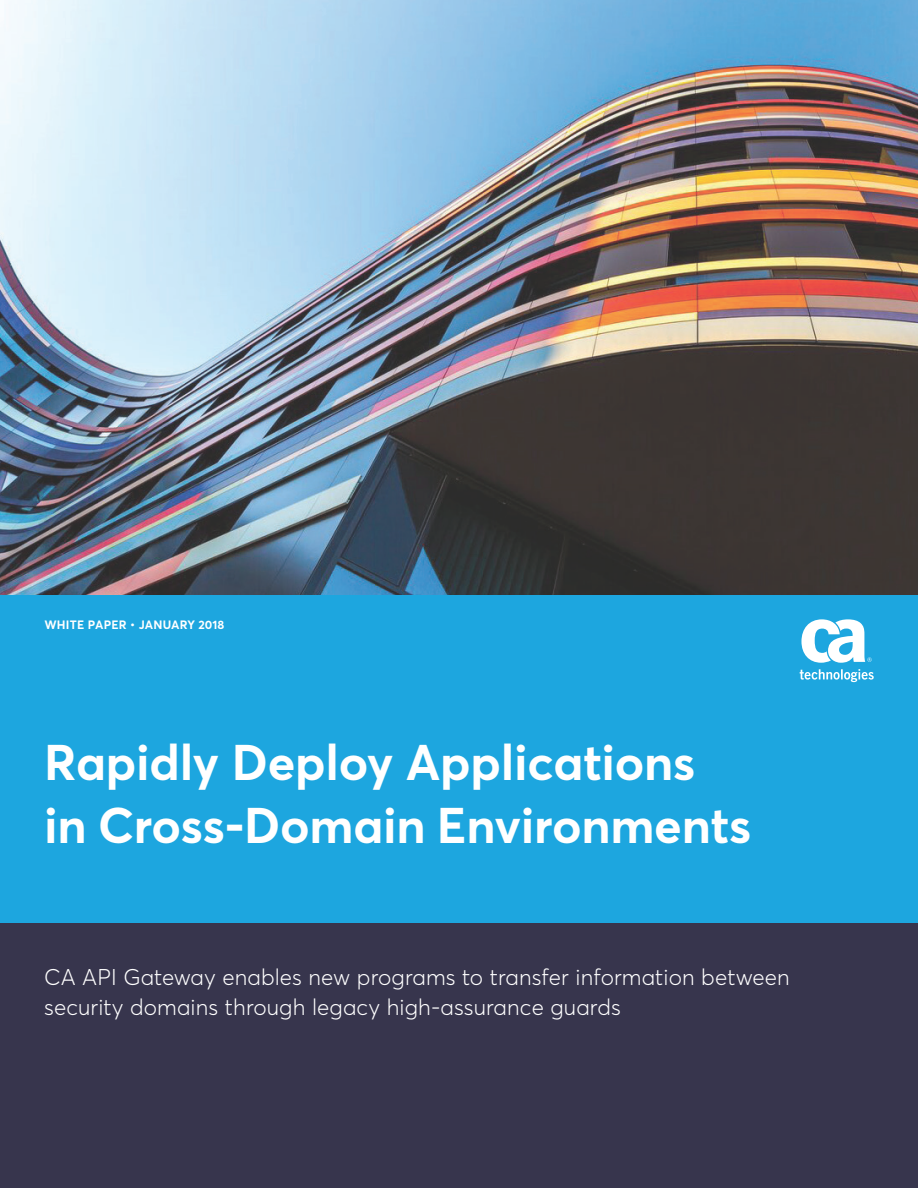
<style>
.page{position:relative;width:918px;height:1188px;background:#fff}
.page>*{position:absolute;margin:0;border:0;box-sizing:border-box;transform-origin:0 0}
.t1{font:700 49.5px/63px "Averta";letter-spacing:-.005em;color:#fff}
.t2{font:300 22.5px/30px "Averta";letter-spacing:.005em;color:#fff}
.t3{font:700 12px "Averta";letter-spacing:.02em;color:#fff}
</style>
<div class="page">
<img style="left:0;top:0;width:918px;height:595px">
<div style="left:0;top:916px;width:918px;height:272px;background:#37354d"></div>
<div style="left:0;top:595px;width:918px;height:327px;background:#1da6df"></div>
<svg style="left:800px;top:669px;width:74px;height:13px"></svg>
<svg style="left:801px;top:619px;width:71px;height:44px"></svg>
<p class="t3" style="left:44px;top:617px;width:182px">WHITE PAPER • JANUARY 2018</p>
<h1 class="t1" style="left:44px;top:731px;width:708px">Rapidly Deploy Applications<br>in Cross-Domain Environments</h1>
<p class="t2" style="left:44px;top:962px;width:747px">CA API Gateway enables new programs to transfer information between security domains through legacy high-assurance guards</p>
</div>
